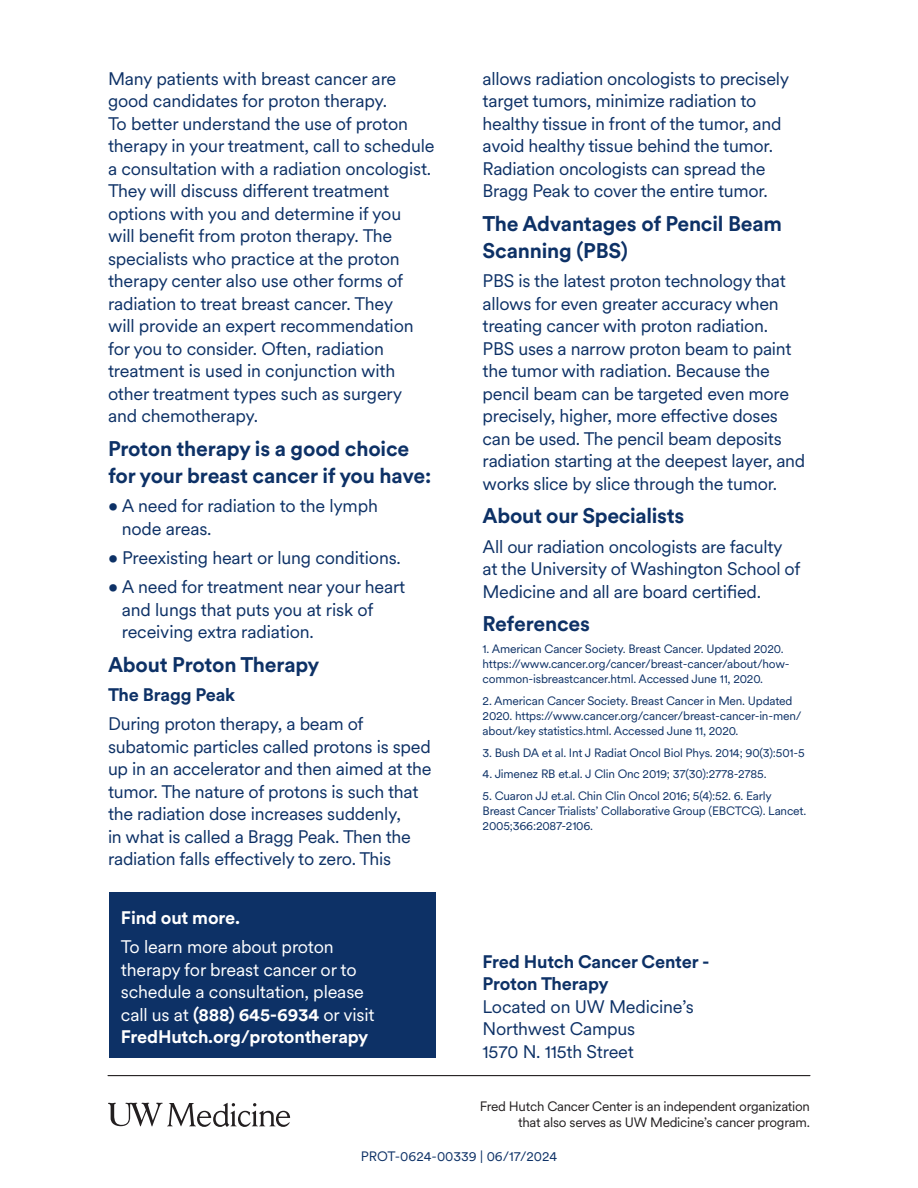
<style>
.page{position:relative;width:918px;height:1188px;background:#fff}
.page>*{position:absolute;margin:0;border:0;box-sizing:border-box;transform-origin:0 0}
.t1{font:700 21px/27px "Circular XX";letter-spacing:-.01em;color:#0d3166}
.Bod{font:18px/22.5px "Circular XX";letter-spacing:-.015em;color:#0d3166}
.Bod-2{font:18px/22.5px "Circular XX";letter-spacing:-.01em;color:#fff}
.Bod-3{font:700 18px "Circular XX";letter-spacing:-.01em;color:#0d3166}
.Subsub{font:700 18px "Circular XX";letter-spacing:-.01em;color:#0d3166}
.Bod-4{font:700 18px "Circular XX";letter-spacing:-.01em;color:#fff}
.t2{font:13.5px/16.2px "Circular XX";letter-spacing:-.02em;color:#231f20;text-align:right}
.t3{font:13.5px "Circular XX";color:#0d3166}
.Bod-5{font:12px/15px "Circular XX";letter-spacing:-.015em;color:#0d3166}
.s1{font-weight:700}
</style>
<div class="page">
<div style="left:109px;top:892px;width:326px;height:166px;background:#0d3166"></div>
<svg style="left:108px;top:1103px;width:182px;height:24px"></svg>
<hr style="left:108px;top:1075px;width:702px;height:1px;background:#231f20">
<p class="Bod" style="left:108px;top:66px;width:328px">Many patients with breast cancer are good candidates for proton therapy.<br>To better understand the use of proton therapy in your treatment, call to schedule a consultation with a radiation oncologist.<br>They will discuss different treatment options with you and determine if you<br>will benefit from proton therapy. The specialists who practice at the proton therapy center also use other forms of radiation to treat breast cancer. They<br>will provide an expert recommendation for you to consider. Often, radiation treatment is used in conjunction with other treatment types such as surgery and chemotherapy.</p>
<p class="t1" style="left:108px;top:434px;width:325px">Proton therapy is a good choice for your breast cancer if you have:</p>
<p class="Bod" style="left:122px;top:494px;width:258px;text-indent:-14px">• A need for radiation to the lymph node areas.</p>
<p class="Bod" style="left:108px;top:546px;width:294px">• Preexisting heart or lung conditions.</p>
<p class="Bod" style="left:122px;top:575px;width:285px;text-indent:-14px">• A need for treatment near your heart and lungs that puts you at risk of receiving extra radiation.</p>
<p class="t1" style="left:108px;top:650px;width:213px">About Proton Therapy</p>
<p class="Subsub" style="left:108px;top:682px;width:129px">The Bragg Peak</p>
<p class="Bod" style="left:108px;top:712px;width:325px">During proton therapy, a beam of subatomic particles called protons is sped up in an accelerator and then aimed at the tumor. The nature of protons is such that the radiation dose increases suddenly,<br>in what is called a Bragg Peak. Then the radiation falls effectively to zero. This</p>
<p class="Bod-4" style="left:121px;top:905px;width:121px">Find out more.</p>
<p class="Bod-2" style="left:121px;top:935px;width:255px">To learn more about proton therapy for breast cancer or to schedule a consultation, please call us at <span class="s1">(888) 645-6934</span> or visit<br><span class="s1">FredHutch.org/protontherapy</span></p>
<p class="Bod" style="left:483px;top:66px;width:308px">allows radiation oncologists to precisely target tumors, minimize radiation to healthy tissue in front of the tumor, and avoid healthy tissue behind the tumor.<br>Radiation oncologists can spread the Bragg Peak to cover the entire tumor.</p>
<p class="t1" style="left:483px;top:209px;width:301px">The Advantages of Pencil Beam<br>Scanning (PBS)</p>
<p class="Bod" style="left:483px;top:269px;width:324px">PBS is the latest proton technology that allows for even greater accuracy when treating cancer with proton radiation.<br>PBS uses a narrow proton beam to paint the tumor with radiation. Because the pencil beam can be targeted even more precisely, higher, more effective doses can be used. The pencil beam deposits radiation starting at the deepest layer, and works slice by slice through the tumor.</p>
<p class="t1" style="left:483px;top:502px;width:203px">About our Specialists</p>
<p class="Bod" style="left:483px;top:534px;width:319px">All our radiation oncologists are faculty at the University of Washington School of<br>Medicine and all are board certified.</p>
<p class="t1" style="left:483px;top:610px;width:109px">References</p>
<p class="Bod-5" style="left:483px;top:641px;width:309px">1. American Cancer Society. Breast Cancer. Updated 2020. https://www.cancer.org/cancer/breast-cancer/about/how&shy;common-isbreastcancer.html. Accessed June 11, 2020.</p>
<p class="Bod-5" style="left:483px;top:693px;width:320px">2. American Cancer Society. Breast Cancer in Men. Updated<br>2020. https://www.cancer.org/cancer/breast-cancer-in-men/ about/key statistics.html. Accessed June 11, 2020.</p>
<p class="Bod-5" style="left:483px;top:744px;width:324px">3. Bush DA et al. Int J Radiat Oncol Biol Phys. 2014; 90(3):501-5</p>
<p class="Bod-5" style="left:483px;top:766px;width:286px">4. Jimenez RB et.al. J Clin Onc 2019; 37(30):2778-2785.</p>
<p class="Bod-5" style="left:483px;top:788px;width:325px">5. Cuaron JJ et.al. Chin Clin Oncol 2016; 5(4):52. 6. Early<br>Breast Cancer Trialists’ Collaborative Group (EBCTCG). Lancet.<br>2005;366:2087-2106.</p>
<p class="Bod-3" style="left:483px;top:949px;width:229px">Fred Hutch Cancer Center -</p>
<p class="Bod-3" style="left:483px;top:972px;width:128px">Proton Therapy</p>
<p class="Bod" style="left:483px;top:995px;width:213px">Located on UW Medicine’s<br>Northwest Campus</p>
<p class="Bod" style="left:483px;top:1040px;width:153px">1570 N. 115th Street</p>
<p class="t2" style="left:480px;top:1097px;width:332px">Fred Hutch Cancer Center is an independent organization that also serves as UW Medicine’s cancer program.</p>
<p class="t3" style="left:361px;top:1148px;width:198px">PROT-0624-00339 | 06/17/2024</p>
</div>
